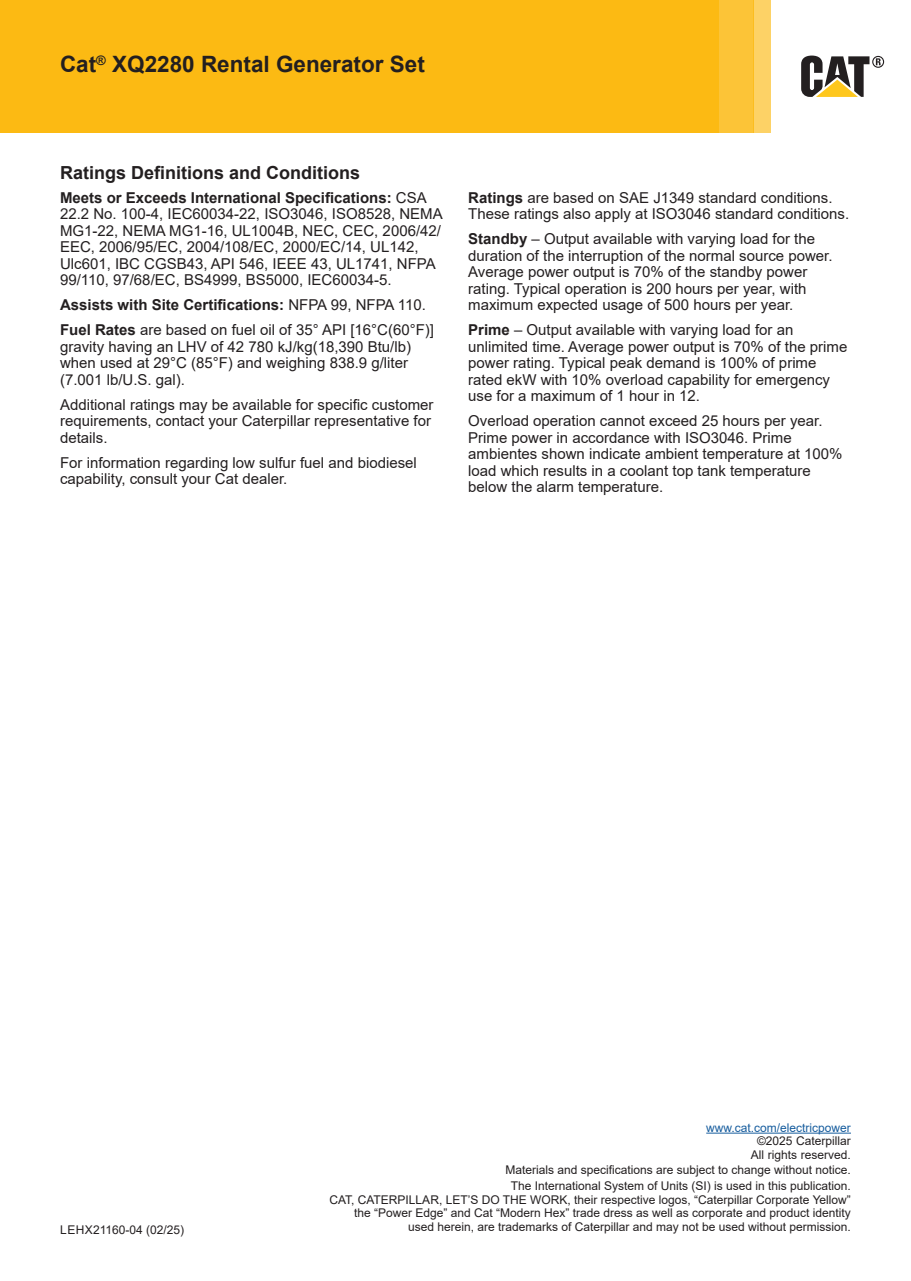
<style>
.page{position:relative;width:911px;height:1281px;background:#fff}
.page>*{position:absolute;margin:0;border:0;box-sizing:border-box;transform-origin:0 0}
.t1{font:700 22.5px "Arial";color:#231f20}
.t2{font:700 18px "Arial";color:#231f20}
.t3{font:15px/16.5px "Arial";color:#231f20}
.t4{font:700 15px "Arial";color:#231f20}
.t5{font:12px/13.5px "Arial";color:#231f20;text-align:right}
.t6{font:12px "Arial";color:#175d9e}
.s1{font-weight:700}
.s2{font-weight:400}
</style>
<div class="page">
<div style="left:0;top:0;width:719px;height:132px;background:#fcba13"></div>
<div style="left:719px;top:0;width:34px;height:132px;background:#fcc437"></div>
<div style="left:753px;top:0;width:17px;height:132px;background:#fdd266"></div>
<svg style="left:801px;top:56px;width:83px;height:41px"></svg>
<hr style="left:706px;top:1133px;width:145px;height:1px;background:#175d9e">
<h1 class="t1" style="left:60px;top:48px;width:366px">Cat<sup>®</sup> XQ2280 Rental Generator Set</h1>
<p class="t2" style="left:60px;top:160px;width:302px">Ratings Definitions and Conditions</p>
<p class="t3" style="left:60px;top:189px;width:384px"><span class="s1">Meets or Exceeds International Specifications:</span> CSA 22.2 No. 100-4, IEC60034-22, ISO3046, ISO8528, NEMA MG1-22, NEMA MG1-16, UL1004B, NEC, CEC, 2006/42/ EEC, 2006/95/EC, 2004/108/EC, 2000/EC/14, UL142, Ulc601, IBC CGSB43, API 546, IEEE 43, UL1741, NFPA 99/110, 97/68/EC, BS4999, BS5000, IEC60034-5.</p>
<p class="t4" style="left:60px;top:294px;width:367px">Assists with Site Certifications: <span class="s2">NFPA 99, NFPA 110.</span></p>
<p class="t3" style="left:60px;top:322px;width:376px"><span class="s1">Fuel Rates</span> are based on fuel oil of 35° API [16°C(60°F)] gravity having an LHV of 42 780 kJ/kg(18,390 Btu/lb) when used at 29°C (85°F) and weighing 838.9 g/liter (7.001 lb/U.S. gal).</p>
<p class="t3" style="left:60px;top:396px;width:375px">Additional ratings may be available for specific customer requirements, contact your Caterpillar representative for details.</p>
<p class="t3" style="left:60px;top:454px;width:358px">For information regarding low sulfur fuel and biodiesel capability, consult your Cat dealer.</p>
<p class="t3" style="left:468px;top:189px;width:383px"><span class="s1">Ratings</span> are based on SAE J1349 standard conditions.<br>These ratings also apply at ISO3046 standard conditions.</p>
<p class="t3" style="left:468px;top:231px;width:366px"><span class="s1">Standby</span> – Output available with varying load for the duration of the interruption of the normal source power.<br>Average power output is 70% of the standby power rating. Typical operation is 200 hours per year, with maximum expected usage of 500 hours per year.</p>
<p class="t3" style="left:468px;top:322px;width:381px"><span class="s1">Prime</span> – Output available with varying load for an unlimited time. Average power output is 70% of the prime power rating. Typical peak demand is 100% of prime rated ekW with 10% overload capability for emergency use for a maximum of 1 hour in 12.</p>
<p class="t3" style="left:468px;top:413px;width:376px">Overload operation cannot exceed 25 hours per year.<br>Prime power in accordance with ISO3046. Prime ambientes shown indicate ambient temperature at 100% load which results in a coolant top tank temperature below the alarm temperature.</p>
<p class="t5" style="left:60px;top:1223px;width:125px">LEHX21160-04 (02/25)</p>
<p class="t6" style="left:706px;top:1119px;width:146px">www.cat.com/electricpower</p>
<p class="t5" style="left:757px;top:1134px;width:95px">©2025 Caterpillar</p>
<p class="t5" style="left:751px;top:1148px;width:102px">All rights reserved.</p>
<p class="t5" style="left:505px;top:1163px;width:347px">Materials and specifications are subject to change without notice.</p>
<p class="t5" style="left:329px;top:1179px;width:523px">The International System of Units (SI) is used in this publication.<br>CAT, CATERPILLAR, LET’S DO THE WORK, their respective logos, “Caterpillar Corporate Yellow” the “Power Edge” and Cat “Modern Hex” trade dress as well as corporate and product identity used herein, are trademarks of Caterpillar and may not be used without permission.</p>
</div>
